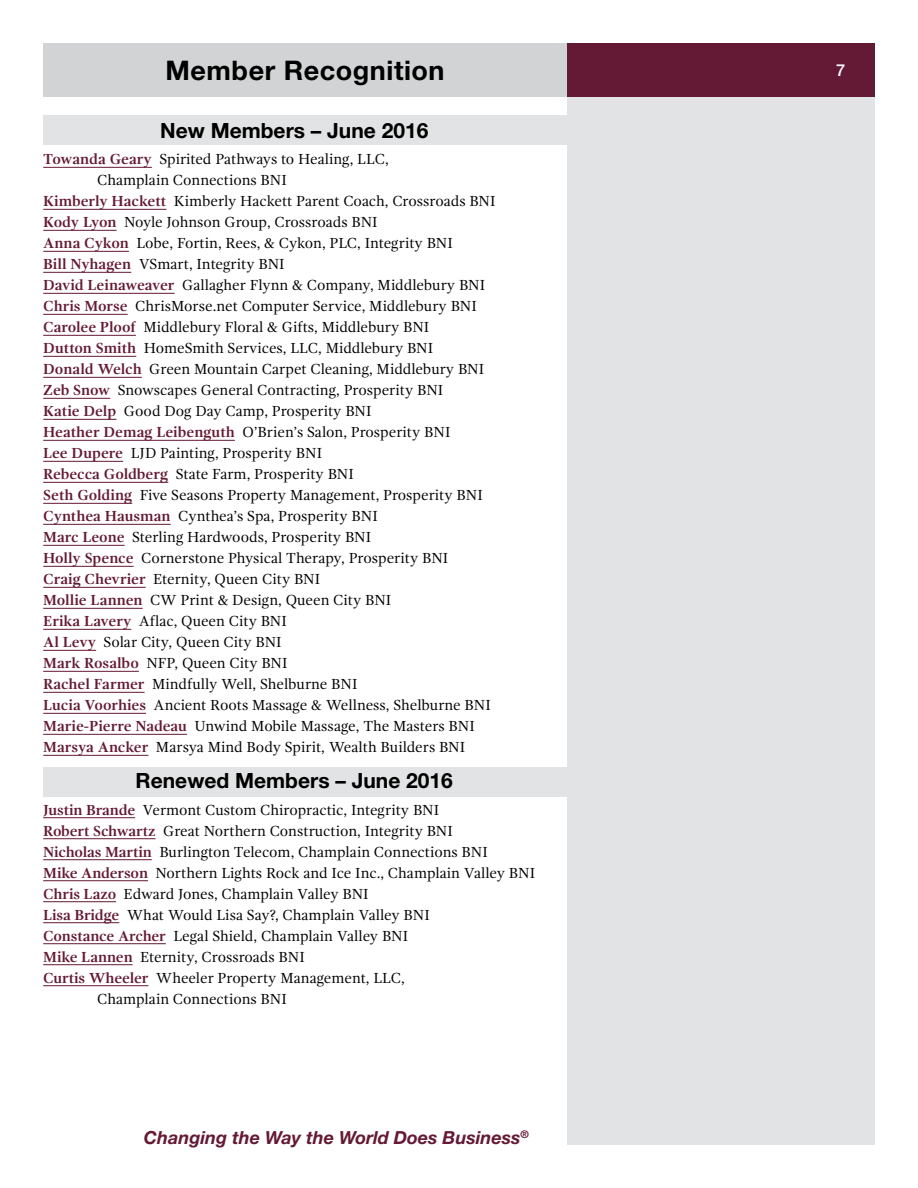
<style>
.page{position:relative;width:918px;height:1188px;background:#fff}
.page>*{position:absolute;margin:0;border:0;box-sizing:border-box;transform-origin:0 0}
.t1{font:700 27px "Helvetica Neue";letter-spacing:.02em;color:#000}
.t2{font:700 21px "Helvetica Neue";color:#000}
.t3{font:italic 700 18px "Helvetica Neue";color:#641934}
.t4{font:500 16.5px "Helvetica Neue";color:#fff}
.t5{font:15px "Gandhi Serif";color:#000}
.s1{font-weight:700;color:#641934}
</style>
<div class="page">
<div style="left:43px;top:115px;width:552px;height:30px;background:#e2e3e4"></div>
<div style="left:43px;top:767px;width:552px;height:29px;background:#e2e3e4"></div>
<hr style="left:43px;top:167px;width:109px;height:1px;background:#641934">
<hr style="left:43px;top:209px;width:123px;height:1px;background:#641934">
<hr style="left:43px;top:230px;width:74px;height:1px;background:#641934">
<hr style="left:43px;top:251px;width:86px;height:1px;background:#641934">
<hr style="left:43px;top:272px;width:88px;height:1px;background:#641934">
<hr style="left:43px;top:293px;width:132px;height:1px;background:#641934">
<hr style="left:43px;top:314px;width:85px;height:1px;background:#641934">
<hr style="left:43px;top:335px;width:93px;height:1px;background:#641934">
<hr style="left:43px;top:356px;width:93px;height:1px;background:#641934">
<hr style="left:43px;top:377px;width:99px;height:1px;background:#641934">
<hr style="left:43px;top:398px;width:67px;height:1px;background:#641934">
<hr style="left:43px;top:419px;width:73px;height:1px;background:#641934">
<hr style="left:43px;top:440px;width:192px;height:1px;background:#641934">
<hr style="left:43px;top:461px;width:80px;height:1px;background:#641934">
<hr style="left:43px;top:482px;width:125px;height:1px;background:#641934">
<hr style="left:43px;top:503px;width:89px;height:1px;background:#641934">
<hr style="left:43px;top:524px;width:128px;height:1px;background:#641934">
<hr style="left:43px;top:545px;width:82px;height:1px;background:#641934">
<hr style="left:43px;top:566px;width:91px;height:1px;background:#641934">
<hr style="left:43px;top:587px;width:103px;height:1px;background:#641934">
<hr style="left:43px;top:608px;width:100px;height:1px;background:#641934">
<hr style="left:43px;top:629px;width:88px;height:1px;background:#641934">
<hr style="left:43px;top:650px;width:53px;height:1px;background:#641934">
<hr style="left:43px;top:671px;width:96px;height:1px;background:#641934">
<hr style="left:43px;top:692px;width:102px;height:1px;background:#641934">
<hr style="left:43px;top:713px;width:103px;height:1px;background:#641934">
<hr style="left:43px;top:734px;width:144px;height:1px;background:#641934">
<hr style="left:43px;top:755px;width:105px;height:1px;background:#641934">
<hr style="left:43px;top:817px;width:92px;height:1px;background:#641934">
<hr style="left:43px;top:838px;width:113px;height:1px;background:#641934">
<hr style="left:43px;top:859px;width:109px;height:1px;background:#641934">
<hr style="left:43px;top:880px;width:105px;height:1px;background:#641934">
<hr style="left:43px;top:901px;width:73px;height:1px;background:#641934">
<hr style="left:43px;top:922px;width:76px;height:1px;background:#641934">
<hr style="left:43px;top:943px;width:123px;height:1px;background:#641934">
<hr style="left:43px;top:964px;width:90px;height:1px;background:#641934">
<hr style="left:43px;top:985px;width:105px;height:1px;background:#641934">
<div style="left:567px;top:89px;width:308px;height:1056px;background:#e2e3e4"></div>
<div style="left:43px;top:43px;width:524px;height:54px;background:#d1d3d4"></div>
<div style="left:567px;top:43px;width:308px;height:54px;background:#641934"></div>
<h1 class="t1" style="left:166px;top:53px;width:281px">Member Recognition</h1>
<p class="t4" style="left:836px;top:60px;width:11px">7</p>
<h2 class="t2" style="left:160px;top:117px;width:270px">New Members – June 2016</h2>
<p class="t5" style="left:43px;top:151px;width:347px"><span class="s1">Towanda Geary</span> Spirited Pathways to Healing, LLC,</p>
<p class="t5" style="left:97px;top:172px;width:191px">Champlain Connections BNI</p>
<p class="t5" style="left:43px;top:193px;width:454px"><span class="s1">Kimberly Hackett</span> Kimberly Hackett Parent Coach, Crossroads BNI</p>
<p class="t5" style="left:43px;top:214px;width:336px"><span class="s1">Kody Lyon</span> Noyle Johnson Group, Crossroads BNI</p>
<p class="t5" style="left:43px;top:235px;width:411px"><span class="s1">Anna Cykon</span> Lobe, Fortin, Rees, &amp; Cykon, PLC, Integrity BNI</p>
<p class="t5" style="left:43px;top:256px;width:243px"><span class="s1">Bill Nyhagen</span> VSmart, Integrity BNI</p>
<p class="t5" style="left:43px;top:277px;width:444px"><span class="s1">David Leinaweaver</span> Gallagher Flynn &amp; Company, Middlebury BNI</p>
<p class="t5" style="left:43px;top:298px;width:435px"><span class="s1">Chris Morse</span> ChrisMorse.net Computer Service, Middlebury BNI</p>
<p class="t5" style="left:43px;top:319px;width:388px"><span class="s1">Carolee Ploof</span> Middlebury Floral &amp; Gifts, Middlebury BNI</p>
<p class="t5" style="left:43px;top:340px;width:392px"><span class="s1">Dutton Smith</span> HomeSmith Services, LLC, Middlebury BNI</p>
<p class="t5" style="left:43px;top:361px;width:443px"><span class="s1">Donald Welch</span> Green Mountain Carpet Cleaning, Middlebury BNI</p>
<p class="t5" style="left:43px;top:382px;width:402px"><span class="s1">Zeb Snow</span> Snowscapes General Contracting, Prosperity BNI</p>
<p class="t5" style="left:43px;top:403px;width:330px"><span class="s1">Katie Delp</span> Good Dog Day Camp, Prosperity BNI</p>
<p class="t5" style="left:43px;top:424px;width:409px"><span class="s1">Heather Demag Leibenguth</span> O’Brien’s Salon, Prosperity BNI</p>
<p class="t5" style="left:43px;top:445px;width:280px"><span class="s1">Lee Dupere</span> LJD Painting, Prosperity BNI</p>
<p class="t5" style="left:43px;top:466px;width:312px"><span class="s1">Rebecca Goldberg</span> State Farm, Prosperity BNI</p>
<p class="t5" style="left:43px;top:487px;width:441px"><span class="s1">Seth Golding</span> Five Seasons Property Management, Prosperity BNI</p>
<p class="t5" style="left:43px;top:508px;width:336px"><span class="s1">Cynthea Hausman</span> Cynthea’s Spa, Prosperity BNI</p>
<p class="t5" style="left:43px;top:529px;width:330px"><span class="s1">Marc Leone</span> Sterling Hardwoods, Prosperity BNI</p>
<p class="t5" style="left:43px;top:550px;width:407px"><span class="s1">Holly Spence</span> Cornerstone Physical Therapy, Prosperity BNI</p>
<p class="t5" style="left:43px;top:571px;width:279px"><span class="s1">Craig Chevrier</span> Eternity, Queen City BNI</p>
<p class="t5" style="left:43px;top:592px;width:350px"><span class="s1">Mollie Lannen</span> CW Print &amp; Design, Queen City BNI</p>
<p class="t5" style="left:43px;top:613px;width:245px"><span class="s1">Erika Lavery</span> Aflac, Queen City BNI</p>
<p class="t5" style="left:43px;top:634px;width:240px"><span class="s1">Al Levy</span> Solar City, Queen City BNI</p>
<p class="t5" style="left:43px;top:655px;width:246px"><span class="s1">Mark Rosalbo</span> NFP, Queen City BNI</p>
<p class="t5" style="left:43px;top:676px;width:316px"><span class="s1">Rachel Farmer</span> Mindfully Well, Shelburne BNI</p>
<p class="t5" style="left:43px;top:697px;width:449px"><span class="s1">Lucia Voorhies</span> Ancient Roots Massage &amp; Wellness, Shelburne BNI</p>
<p class="t5" style="left:43px;top:718px;width:433px"><span class="s1">Marie-Pierre Nadeau</span> Unwind Mobile Massage, The Masters BNI</p>
<p class="t5" style="left:43px;top:739px;width:424px"><span class="s1">Marsya Ancker</span> Marsya Mind Body Spirit, Wealth Builders BNI</p>
<h2 class="t2" style="left:136px;top:768px;width:319px">Renewed Members – June 2016</h2>
<p class="t5" style="left:43px;top:801px;width:398px"><span class="s1">Justin Brande</span> Vermont Custom Chiropractic, Integrity BNI</p>
<p class="t5" style="left:43px;top:822px;width:411px"><span class="s1">Robert Schwartz</span> Great Northern Construction, Integrity BNI</p>
<p class="t5" style="left:43px;top:843px;width:446px"><span class="s1">Nicholas Martin</span> Burlington Telecom, Champlain Connections BNI</p>
<p class="t5" style="left:43px;top:864px;width:493px"><span class="s1">Mike Anderson</span> Northern Lights Rock and Ice Inc., Champlain Valley BNI</p>
<p class="t5" style="left:43px;top:885px;width:327px"><span class="s1">Chris Lazo</span> Edward Jones, Champlain Valley BNI</p>
<p class="t5" style="left:43px;top:906px;width:388px"><span class="s1">Lisa Bridge</span> What Would Lisa Say?, Champlain Valley BNI</p>
<p class="t5" style="left:43px;top:927px;width:367px"><span class="s1">Constance Archer</span> Legal Shield, Champlain Valley BNI</p>
<p class="t5" style="left:43px;top:948px;width:263px"><span class="s1">Mike Lannen</span> Eternity, Crossroads BNI</p>
<p class="t5" style="left:43px;top:969px;width:363px"><span class="s1">Curtis Wheeler</span> Wheeler Property Management, LLC,</p>
<p class="t5" style="left:97px;top:990px;width:191px">Champlain Connections BNI</p>
<p class="t3" style="left:144px;top:1126px;width:387px">Changing the Way the World Does Business<sup>®</sup></p>
</div>
